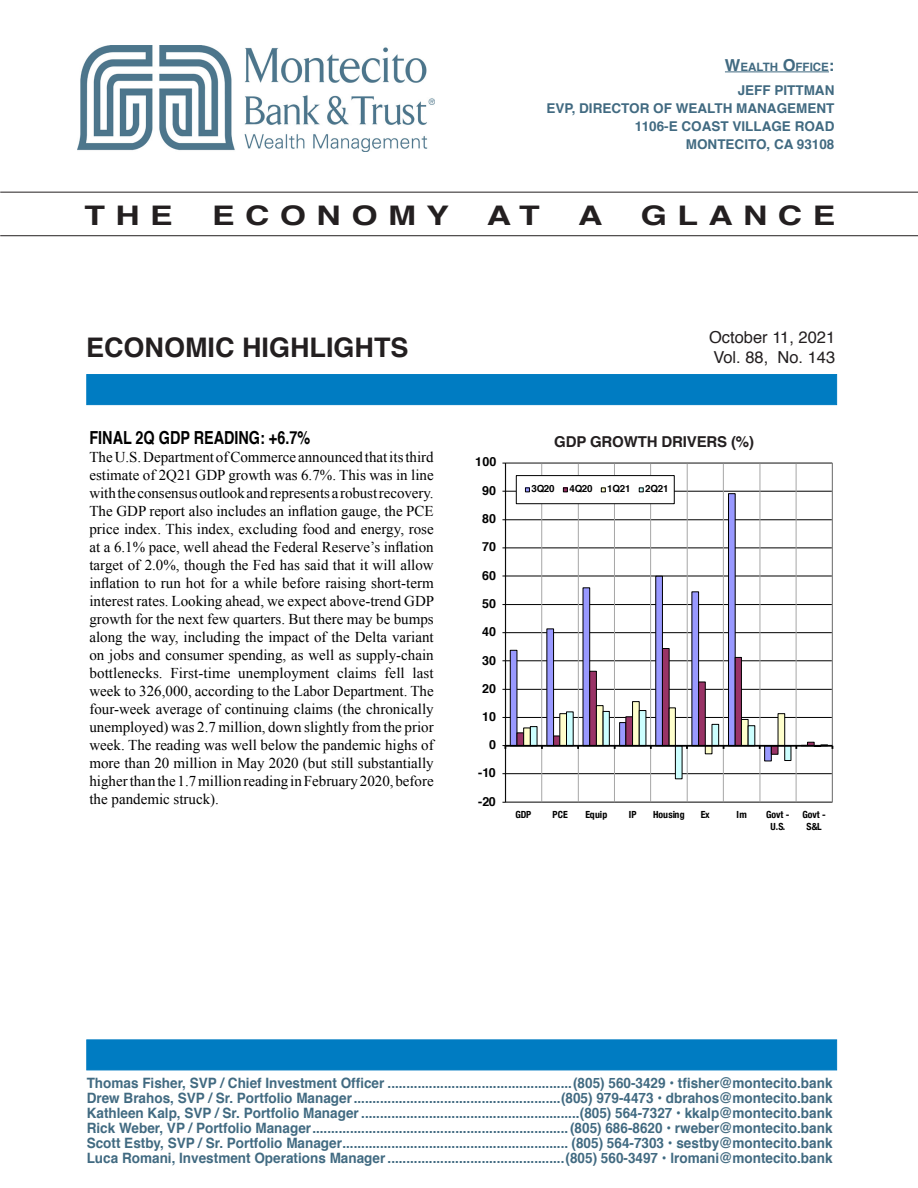
<style>
.page{position:relative;width:918px;height:1188px;background:#fff}
.page>*{position:absolute;margin:0;border:0;box-sizing:border-box;transform-origin:0 0}
.ALL_REPORTS_Header{font:700 27px "Helvetica";color:#231f20}
.ALL_REPORTS_Header-2{font:700 27px "Helvetica";color:#231f20;scale:1.25 1}
.ALL_REPORTS_Header-3{font:700 27px "Helvetica";letter-spacing:.31em;color:#231f20;scale:1.25 1}
.Story_Head{font:700 18px "Helvetica";color:#000;scale:.8 1}
.t1{font:16.5px "Helvetica";color:#231f20}
.Summary_Text{font:15px/18px "Times New Roman";color:#000;text-align:justify}
.Chart_Header{font:700 15px "Helvetica";letter-spacing:-.01em;color:#231f20}
.t2{font:700 14.25px "Helvetica";color:#416a81;scale:.95 1}
.t3{font:700 13.5px "Helvetica";color:#416a81}
.t4{font:700 12.45px "Helvetica";color:#000}
.t5{font:700 11.55px "Helvetica";color:#416a81}
.t6{font:700 condensed 9.75px/12px "Helvetica Neue";letter-spacing:-.01em;color:#000;text-align:center}
.t7{font:700 9.75px "Helvetica";letter-spacing:-.01em;color:#000}
.s1{font-size:16.5px}
</style>
<div class="page">
<hr style="left:0;top:235px;width:918px;height:1px;background:#231f20">
<hr style="left:0;top:192px;width:918px;height:1px;background:#231f20">
<div style="left:86px;top:374px;width:751px;height:31px;background:#007cc2;border:1px solid #007cc2"></div>
<div style="left:86px;top:1040px;width:751px;height:30px;background:#007cc2"></div>
<hr style="left:506px;top:802px;width:326px;height:1px;background:#000">
<hr style="left:506px;top:773px;width:326px;height:1px;background:#000">
<hr style="left:506px;top:717px;width:326px;height:1px;background:#000">
<hr style="left:506px;top:689px;width:326px;height:1px;background:#000">
<hr style="left:506px;top:661px;width:326px;height:1px;background:#000">
<hr style="left:506px;top:632px;width:326px;height:1px;background:#000">
<hr style="left:506px;top:604px;width:326px;height:1px;background:#000">
<hr style="left:506px;top:576px;width:326px;height:1px;background:#000">
<hr style="left:506px;top:548px;width:326px;height:1px;background:#000">
<hr style="left:506px;top:520px;width:326px;height:1px;background:#000">
<hr style="left:506px;top:491px;width:326px;height:1px;background:#000">
<hr style="left:541px;top:463px;width:1px;height:339px;background:#a6a6a6">
<hr style="left:578px;top:463px;width:1px;height:339px;background:#a6a6a6">
<hr style="left:614px;top:463px;width:1px;height:339px;background:#a6a6a6">
<hr style="left:650px;top:463px;width:1px;height:339px;background:#a6a6a6">
<hr style="left:687px;top:463px;width:1px;height:339px;background:#a6a6a6">
<hr style="left:723px;top:463px;width:1px;height:339px;background:#a6a6a6">
<hr style="left:760px;top:463px;width:1px;height:339px;background:#a6a6a6">
<hr style="left:796px;top:463px;width:1px;height:339px;background:#a6a6a6">
<svg style="left:509px;top:493px;width:299px;height:252px"></svg>
<hr style="left:505px;top:463px;width:1px;height:339px;background:#000">
<hr style="left:505px;top:745px;width:327px;height:2px;background:#000">
<svg style="left:516px;top:648px;width:317px;height:132px"></svg>
<div style="left:516px;top:476px;width:158px;height:28px;background:#fff"></div>
<div style="left:516px;top:475px;width:158px;height:29px;border:1px solid #000"></div>
<svg style="left:525px;top:487px;width:5px;height:5px"></svg>
<svg style="left:563px;top:487px;width:5px;height:5px"></svg>
<svg style="left:601px;top:487px;width:5px;height:5px"></svg>
<svg style="left:639px;top:487px;width:5px;height:5px"></svg>
<hr style="left:725px;top:71px;width:104px;height:1px;background:#416a81">
<img style="left:78px;top:46px;width:356px;height:106px">
<p class="t5" style="left:725px;top:57px;width:111px"><span class="s1">W</span>EALTH <span class="s1">O</span>FFICE<span class="s1">:</span></p>
<p class="t3" style="left:738px;top:79px;width:98px">JEFF PITTMAN</p>
<p class="t3" style="left:546px;top:97px;width:290px">EVP, DIRECTOR OF WEALTH MANAGEMENT</p>
<p class="t3" style="left:635px;top:115px;width:201px">1106-E COAST VILLAGE ROAD</p>
<p class="t3" style="left:686px;top:133px;width:150px">MONTECITO, CA 93108</p>
<p class="ALL_REPORTS_Header-2" style="left:84px;top:194px;width:72px">THE</p>
<p class="ALL_REPORTS_Header-3" style="left:212px;top:194px;width:191px">ECONOMY</p>
<p class="ALL_REPORTS_Header-2" style="left:487px;top:194px;width:44px">AT</p>
<p class="ALL_REPORTS_Header-2" style="left:578px;top:194px;width:21px">A</p>
<p class="ALL_REPORTS_Header-2" style="left:641px;top:194px;width:157px">GLANCE</p>
<p class="ALL_REPORTS_Header" style="left:86px;top:326px;width:324px">ECONOMIC HIGHLIGHTS</p>
<p class="Story_Head" style="left:89px;top:423px;width:277px">FINAL 2Q GDP READING: +6.7%</p>
<p class="Summary_Text" style="left:89px;top:447px;width:346px">The U.S. Department of Commerce announced that its third estimate of 2Q21 GDP growth was 6.7%. This was in line with the consensus outlook and represents a robust recovery.<br>The GDP report also includes an inflation gauge, the PCE price index. This index, excluding food and energy, rose at a 6.1% pace, well ahead the Federal Reserve’s inflation target of 2.0%, though the Fed has said that it will allow inflation to run hot for a while before raising short-term interest rates. Looking ahead, we expect above-trend GDP growth for the next few quarters. But there may be bumps along the way, including the impact of the Delta variant on jobs and consumer spending, as well as supply-chain bottlenecks. First-time unemployment claims fell last week to 326,000, according to the Labor Department. The four-week average of continuing claims (the chronically unemployed) was 2.7 million, down slightly from the prior week. The reading was well below the pandemic highs of more than 20 million in May 2020 (but still substantially higher than the 1.7 million reading in February 2020, before the pandemic struck).</p>
<p class="t1" style="left:709px;top:325px;width:128px">October 11, 2021</p>
<p class="t1" style="left:713px;top:344px;width:124px">Vol. 88, No. 143</p>
<p class="t4" style="left:475px;top:452px;width:23px">100</p>
<p class="t4" style="left:482px;top:481px;width:16px">90</p>
<p class="t4" style="left:482px;top:509px;width:16px">80</p>
<p class="t4" style="left:482px;top:537px;width:16px">70</p>
<p class="t4" style="left:482px;top:565px;width:16px">60</p>
<p class="t4" style="left:482px;top:593px;width:16px">50</p>
<p class="t4" style="left:482px;top:622px;width:16px">40</p>
<p class="t4" style="left:482px;top:650px;width:16px">30</p>
<p class="t4" style="left:482px;top:678px;width:16px">20</p>
<p class="t4" style="left:482px;top:706px;width:16px">10</p>
<p class="t4" style="left:489px;top:734px;width:8px">0</p>
<p class="t4" style="left:478px;top:763px;width:19px">-10</p>
<p class="t4" style="left:478px;top:791px;width:19px">-20</p>
<p class="Chart_Header" style="left:554px;top:430px;width:201px">GDP GROWTH DRIVERS (%)</p>
<p class="t4" style="left:633px;top:432px;width:171px">GDP GROWTH DRIVERS (%)</p>
<p class="t7" style="left:531px;top:481px;width:25px">3Q20</p>
<p class="t7" style="left:569px;top:481px;width:25px">4Q20</p>
<p class="t7" style="left:607px;top:481px;width:25px">1Q21</p>
<p class="t7" style="left:645px;top:481px;width:25px">2Q21</p>
<p class="t6" style="left:516px;top:808px;width:17px">GDP</p>
<p class="t6" style="left:552px;top:808px;width:17px">PCE</p>
<p class="t6" style="left:585px;top:808px;width:23px">Equip</p>
<p class="t6" style="left:629px;top:808px;width:9px">IP</p>
<p class="t6" style="left:653px;top:808px;width:33px">Housing</p>
<p class="t6" style="left:701px;top:808px;width:10px">Ex</p>
<p class="t6" style="left:737px;top:808px;width:12px">Im</p>
<p class="t6" style="left:766px;top:808px;width:25px">Govt -<br>U.S.</p>
<p class="t6" style="left:803px;top:808px;width:25px">Govt -<br>S&amp;L</p>
<p class="t2" style="left:87px;top:1071px;width:787px">Thomas Fisher, SVP / Chief Investment Officer .................................................(805) 560-3429 • tfisher@montecito.bank</p>
<p class="t2" style="left:87px;top:1086px;width:787px">Drew Brahos, SVP / Sr. Portfolio Manager.......................................................(805) 979-4473 • dbrahos@montecito.bank</p>
<p class="t2" style="left:87px;top:1101px;width:787px">Kathleen Kalp, SVP / Sr. Portfolio Manager ..........................................................(805) 564-7327 • kkalp@montecito.bank</p>
<p class="t2" style="left:87px;top:1116px;width:787px">Rick Weber, VP / Portfolio Manager....................................................................(805) 686-8620 • rweber@montecito.bank</p>
<p class="t2" style="left:87px;top:1131px;width:787px">Scott Estby, SVP / Sr. Portfolio Manager............................................................ (805) 564-7303 • sestby@montecito.bank</p>
<p class="t2" style="left:87px;top:1146px;width:787px">Luca Romani, Investment Operations Manager ...............................................(805) 560-3497 • lromani@montecito.bank</p>
</div>
